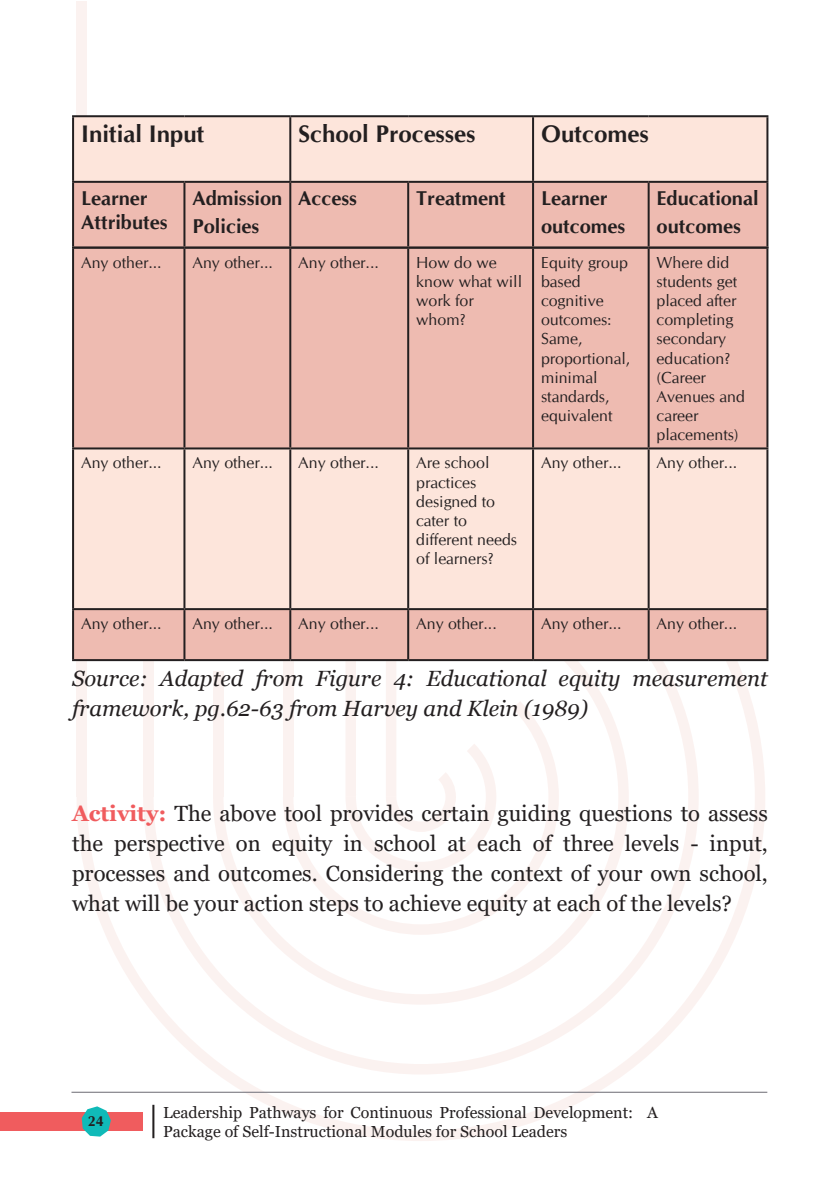
<style>
.page{position:relative;width:840px;height:1191px;background:#fff}
.page>*{position:absolute;margin:0;border:0;box-sizing:border-box;transform-origin:0 0}
.t1{font:700 24px "CG Omega";color:#231f20}
.t2{font:22px/30px "Georgia";color:#231f20;text-align:justify}
.t3{font:italic 22px/30px "Georgia";color:#231f20}
.t4{font:700 20px/28px "CG Omega";color:#231f20}
.t5{font:16px/19.2px "CG Omega";color:#231f20}
.t6{font:16px/19.2px "Georgia";color:#231f20}
.t7{font:700 14.4px "CG Omega";color:#231f20}
.s1{font-weight:700;color:#f05c5e}
</style>
<div class="page">
<svg style="left:76px;top:661px;width:688px;height:480px"></svg>
<svg style="left:143px;top:661px;width:555px;height:413px"></svg>
<svg style="left:213px;top:661px;width:415px;height:343px"></svg>
<svg style="left:283px;top:701px;width:275px;height:233px"></svg>
<svg style="left:345px;top:661px;width:151px;height:211px"></svg>
<div style="left:283px;top:478px;width:10px;height:319px;background:#fbf2f0"></div>
<div style="left:213px;top:671px;width:10px;height:126px;background:#fbf2f0"></div>
<div style="left:143px;top:585px;width:10px;height:212px;background:#fbf2f0"></div>
<div style="left:76px;top:1px;width:11px;height:796px;background:#fbf2f0"></div>
<div style="left:0;top:1112px;width:143px;height:18px;background:#f05c5e"></div>
<div style="left:152px;top:1104px;width:2px;height:34px;border:1px solid #231f20"></div>
<svg style="left:82px;top:1106px;width:29px;height:30px"></svg>
<hr style="left:71px;top:1091px;width:695px;height:1px;background:#84838a">
<div style="left:74px;top:249px;width:692px;height:410px;background:#eebbb1"></div>
<div style="left:74px;top:449px;width:692px;height:159px;background:#fde5db"></div>
<hr style="left:72px;top:247px;width:112px;height:2px;background:#231f20">
<hr style="left:72px;top:249px;width:2px;height:198px;background:#231f20">
<hr style="left:184px;top:247px;width:106px;height:2px;background:#231f20">
<hr style="left:183px;top:249px;width:2px;height:198px;background:#231f20">
<hr style="left:290px;top:247px;width:118px;height:2px;background:#231f20">
<hr style="left:289px;top:249px;width:2px;height:198px;background:#231f20">
<hr style="left:408px;top:247px;width:124px;height:2px;background:#231f20">
<hr style="left:407px;top:249px;width:2px;height:198px;background:#231f20">
<hr style="left:532px;top:247px;width:116px;height:2px;background:#231f20">
<hr style="left:531px;top:249px;width:2px;height:198px;background:#231f20">
<hr style="left:648px;top:247px;width:120px;height:2px;background:#231f20">
<hr style="left:647px;top:249px;width:2px;height:198px;background:#231f20">
<hr style="left:766px;top:249px;width:2px;height:198px;background:#231f20">
<hr style="left:72px;top:447px;width:112px;height:2px;background:#231f20">
<hr style="left:72px;top:449px;width:2px;height:159px;background:#231f20">
<hr style="left:184px;top:447px;width:106px;height:2px;background:#231f20">
<hr style="left:183px;top:449px;width:2px;height:159px;background:#231f20">
<hr style="left:290px;top:447px;width:118px;height:2px;background:#231f20">
<hr style="left:289px;top:449px;width:2px;height:159px;background:#231f20">
<hr style="left:408px;top:447px;width:124px;height:2px;background:#231f20">
<hr style="left:407px;top:449px;width:2px;height:159px;background:#231f20">
<hr style="left:532px;top:447px;width:116px;height:2px;background:#231f20">
<hr style="left:531px;top:449px;width:2px;height:159px;background:#231f20">
<hr style="left:648px;top:447px;width:120px;height:2px;background:#231f20">
<hr style="left:647px;top:449px;width:2px;height:159px;background:#231f20">
<hr style="left:766px;top:449px;width:2px;height:159px;background:#231f20">
<hr style="left:72px;top:608px;width:112px;height:2px;background:#231f20">
<hr style="left:72px;top:610px;width:2px;height:49px;background:#231f20">
<hr style="left:184px;top:608px;width:106px;height:2px;background:#231f20">
<hr style="left:183px;top:610px;width:2px;height:49px;background:#231f20">
<hr style="left:290px;top:608px;width:118px;height:2px;background:#231f20">
<hr style="left:289px;top:610px;width:2px;height:49px;background:#231f20">
<hr style="left:408px;top:608px;width:124px;height:2px;background:#231f20">
<hr style="left:407px;top:610px;width:2px;height:49px;background:#231f20">
<hr style="left:532px;top:608px;width:116px;height:2px;background:#231f20">
<hr style="left:531px;top:610px;width:2px;height:49px;background:#231f20">
<hr style="left:648px;top:608px;width:120px;height:2px;background:#231f20">
<hr style="left:647px;top:610px;width:2px;height:49px;background:#231f20">
<hr style="left:766px;top:610px;width:2px;height:49px;background:#231f20">
<hr style="left:72px;top:659px;width:112px;height:2px;background:#231f20">
<hr style="left:184px;top:659px;width:106px;height:2px;background:#231f20">
<hr style="left:290px;top:659px;width:118px;height:2px;background:#231f20">
<hr style="left:408px;top:659px;width:124px;height:2px;background:#231f20">
<hr style="left:532px;top:659px;width:116px;height:2px;background:#231f20">
<hr style="left:648px;top:659px;width:120px;height:2px;background:#231f20">
<div style="left:74px;top:117px;width:692px;height:64px;background:#fde5db"></div>
<div style="left:74px;top:183px;width:692px;height:63px;background:#eebbb1"></div>
<hr style="left:72px;top:115px;width:112px;height:2px;background:#231f20">
<hr style="left:72px;top:117px;width:2px;height:64px;background:#231f20">
<hr style="left:184px;top:115px;width:106px;height:2px;background:#231f20">
<hr style="left:290px;top:115px;width:118px;height:2px;background:#231f20">
<hr style="left:289px;top:117px;width:2px;height:64px;background:#231f20">
<hr style="left:408px;top:115px;width:124px;height:2px;background:#231f20">
<hr style="left:532px;top:115px;width:116px;height:2px;background:#231f20">
<hr style="left:531px;top:117px;width:2px;height:64px;background:#231f20">
<hr style="left:648px;top:115px;width:120px;height:2px;background:#231f20">
<hr style="left:766px;top:117px;width:2px;height:64px;background:#231f20">
<hr style="left:72px;top:181px;width:112px;height:2px;background:#231f20">
<hr style="left:72px;top:183px;width:2px;height:63px;background:#231f20">
<hr style="left:184px;top:181px;width:106px;height:2px;background:#231f20">
<hr style="left:183px;top:183px;width:2px;height:63px;background:#231f20">
<hr style="left:290px;top:181px;width:118px;height:2px;background:#231f20">
<hr style="left:289px;top:183px;width:2px;height:63px;background:#231f20">
<hr style="left:408px;top:181px;width:124px;height:2px;background:#231f20">
<hr style="left:407px;top:183px;width:2px;height:63px;background:#231f20">
<hr style="left:532px;top:181px;width:116px;height:2px;background:#231f20">
<hr style="left:531px;top:183px;width:2px;height:63px;background:#231f20">
<hr style="left:648px;top:181px;width:120px;height:2px;background:#231f20">
<hr style="left:647px;top:183px;width:2px;height:63px;background:#231f20">
<hr style="left:766px;top:183px;width:2px;height:63px;background:#231f20">
<hr style="left:72px;top:246px;width:112px;height:2px;background:#231f20">
<hr style="left:184px;top:246px;width:106px;height:2px;background:#231f20">
<hr style="left:290px;top:246px;width:118px;height:2px;background:#231f20">
<hr style="left:408px;top:246px;width:124px;height:2px;background:#231f20">
<hr style="left:532px;top:246px;width:116px;height:2px;background:#231f20">
<hr style="left:648px;top:246px;width:120px;height:2px;background:#231f20">
<p class="t1" style="left:81px;top:119px;width:125px">Initial Input</p>
<p class="t1" style="left:298px;top:119px;width:178px">School Processes</p>
<p class="t1" style="left:540px;top:119px;width:109px">Outcomes</p>
<p class="t4" style="left:81px;top:186px;width:88px;line-height:24px">Learner<br>Attributes</p>
<p class="t4" style="left:192px;top:184px;width:91px">Admission<br>Policies</p>
<p class="t4" style="left:298px;top:184px;width:60px">Access</p>
<p class="t4" style="left:416px;top:184px;width:91px">Treatment</p>
<p class="t4" style="left:540px;top:184px;width:86px">Learner outcomes</p>
<p class="t4" style="left:656px;top:184px;width:103px">Educational outcomes</p>
<p class="t5" style="left:81px;top:253px;width:82px">Any other...</p>
<p class="t5" style="left:192px;top:253px;width:82px">Any other...</p>
<p class="t5" style="left:298px;top:253px;width:82px">Any other...</p>
<p class="t5" style="left:416px;top:253px;width:107px">How do we know what will work for whom?</p>
<p class="t5" style="left:540px;top:253px;width:91px">Equity group based cognitive outcomes:<br>Same, proportional, minimal standards, equivalent</p>
<p class="t5" style="left:656px;top:253px;width:90px">Where did students get placed after completing secondary education? (Career<br>Avenues and career placements)</p>
<p class="t5" style="left:81px;top:453px;width:82px">Any other...</p>
<p class="t5" style="left:192px;top:453px;width:82px">Any other...</p>
<p class="t5" style="left:298px;top:453px;width:82px">Any other...</p>
<p class="t5" style="left:416px;top:453px;width:102px">Are school practices designed to cater to different needs of learners?</p>
<p class="t5" style="left:540px;top:453px;width:82px">Any other...</p>
<p class="t5" style="left:656px;top:453px;width:82px">Any other...</p>
<p class="t5" style="left:81px;top:614px;width:82px">Any other...</p>
<p class="t5" style="left:192px;top:614px;width:82px">Any other...</p>
<p class="t5" style="left:298px;top:614px;width:82px">Any other...</p>
<p class="t5" style="left:416px;top:614px;width:82px">Any other...</p>
<p class="t5" style="left:540px;top:614px;width:82px">Any other...</p>
<p class="t5" style="left:656px;top:614px;width:82px">Any other...</p>
<p class="t3" style="left:72px;top:663px;width:697px">Source: Adapted from Figure 4: Educational equity measurement framework, pg.62-63 from Harvey and Klein (1989)</p>
<p class="t2" style="left:72px;top:798px;width:697px"><span class="s1">Activity:</span> The above tool provides certain guiding questions to assess the perspective on equity in school at each of three levels - input, processes and outcomes. Considering the context of your own school, what will be your action steps to achieve equity at each of the levels?</p>
<p class="t7" style="left:88px;top:1111px;width:17px">24</p>
<p class="t6" style="left:163px;top:1103px;width:496px">Leadership Pathways for Continuous Professional Development: A<br>Package of Self-Instructional Modules for School Leaders</p>
</div>
